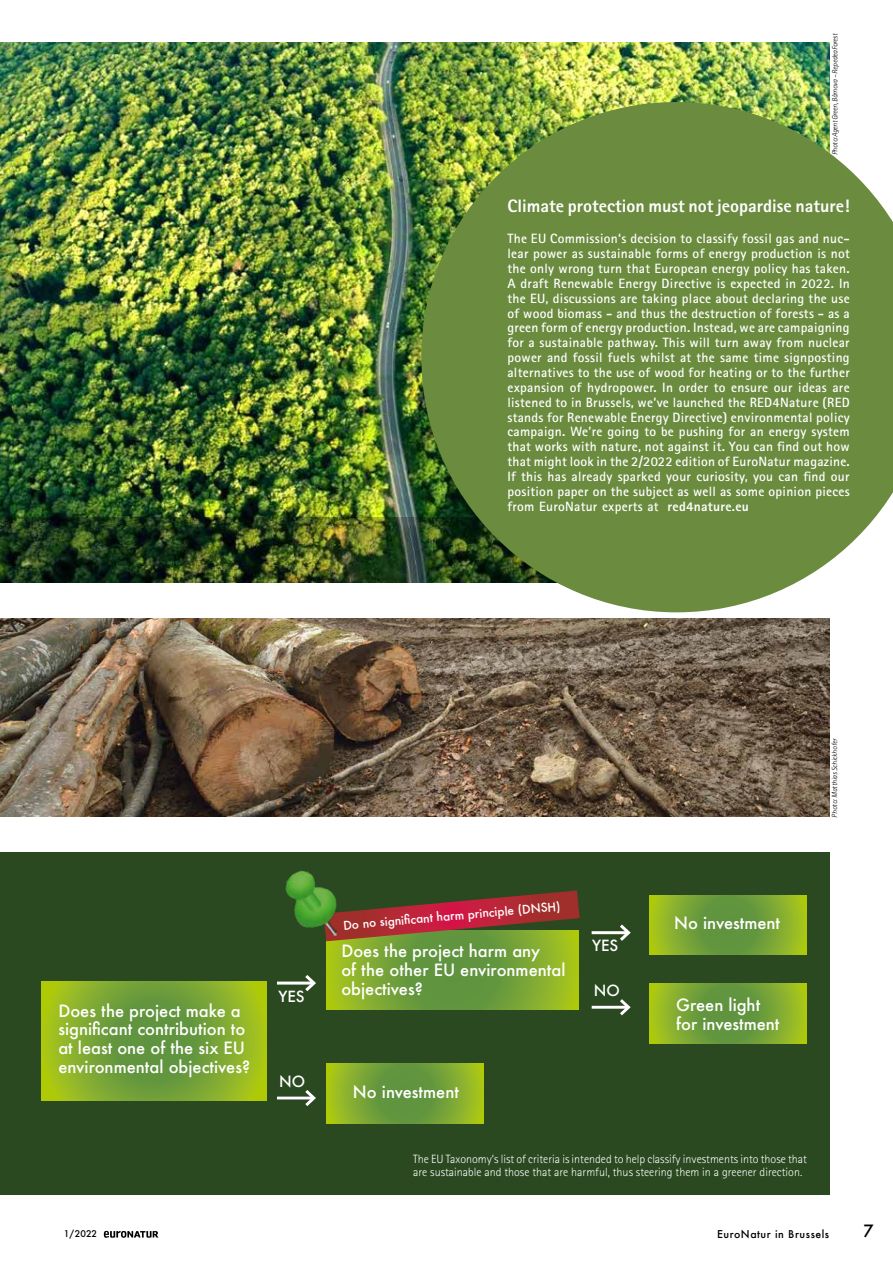
<style>
.page{position:relative;width:893px;height:1263px;background:#fff}
.page>*{position:absolute;margin:0;border:0;box-sizing:border-box;transform-origin:0 0}
.t1{font:800 18px "Rotis Sans Serif";color:#fff}
.t2{font:500 16.5px/18.9px "Futura";color:#fff}
.t3{font:500 16.5px "Futura";color:#000}
.t4{font:500 15px "Futura";color:#fff}
.t5{font:700 13.5px/14.9px "Rotis Sans Serif";letter-spacing:.02em;color:#fff;text-align:justify}
.t6{font:300 12px/13.5px "Rotis Sans Serif";color:#fff}
.t7{font:500 11.85px "Futura";color:#fff}
.t8{font:500 10.5px "Futura";letter-spacing:.05em;color:#000}
.t9{font:500 9px "Futura";color:#000}
.t10{font:italic 300 7.5px "Rotis Sans Serif";letter-spacing:-.03em;color:#000}
.t11{font:italic 300 7.5px "Rotis Sans Serif";letter-spacing:-.01em;color:#000}
.s1{font-weight:800}
</style>
<div class="page">
<svg style="left:104px;top:1231px;width:54px;height:7px"></svg>
<div style="left:0;top:852px;width:829px;height:343px;background:#2b4920"></div>
<img style="left:0;top:516px;width:421px;height:67px">
<img style="left:0;top:43px;width:829px;height:473px">
<svg style="left:421px;top:102px;width:472px;height:510px;background:#73914a"></svg>
<svg style="left:326px;top:942px;width:253px;height:67px;background:#7aa633"></svg>
<svg style="left:41px;top:981px;width:226px;height:119px;background:#7fa930"></svg>
<svg style="left:326px;top:1063px;width:158px;height:60px;background:#7ca732"></svg>
<svg style="left:650px;top:895px;width:157px;height:60px;background:#7ba732"></svg>
<svg style="left:650px;top:983px;width:157px;height:60px;background:#7ba732"></svg>
<hr style="left:277px;top:1096px;width:37px;height:3px;background:#fff">
<svg style="left:302px;top:1090px;width:14px;height:16px"></svg>
<hr style="left:277px;top:981px;width:37px;height:3px;background:#fff">
<svg style="left:302px;top:975px;width:14px;height:17px"></svg>
<hr style="left:592px;top:1006px;width:36px;height:3px;background:#fff">
<svg style="left:617px;top:999px;width:14px;height:17px"></svg>
<hr style="left:592px;top:931px;width:36px;height:3px;background:#fff">
<svg style="left:617px;top:924px;width:14px;height:17px"></svg>
<img style="left:285px;top:870px;width:44px;height:58px">
<img style="left:0;top:618px;width:829px;height:198px">
<svg style="left:323px;top:890px;width:257px;height:52px"></svg>
<p class="t10" style="left:830px;top:155px;width:123px;rotate:-90deg">Photo: Agent Green, Bârnova – Repedea Forest</p>
<h1 class="t1" style="left:507px;top:194px;width:344px">Climate protection must not jeopardise nature!</h1>
<p class="t5" style="left:507px;top:231px;width:344px">The EU Commission‘s decision to classify fossil gas and nuc&shy;lear power as sustainable forms of energy production is not the only wrong turn that European energy policy has taken.<br>A draft Renewable Energy Directive is expected in 2022. In the EU, discussions are taking place about declaring the use of wood biomass - and thus the destruction of forests - as a green form of energy production. Instead, we are campaigning for a sustainable pathway. This will turn away from nuclear power and fossil fuels whilst at the same time signposting alternatives to the use of wood for heating or to the further expansion of hydropower. In order to ensure our ideas are listened to in Brussels, we’ve launched the RED4Nature (RED stands for Renewable Energy Directive) environmental policy campaign. We’re going to be pushing for an energy system that works with nature, not against it. You can find out how that might look in the 2/2022 edition of EuroNatur magazine.<br>If this has already sparked your curiosity, you can find our position paper on the subject as well as some opinion pieces from EuroNatur experts at <span class="s1">red4nature.eu</span></p>
<p class="t2" style="left:58px;top:1001px;width:193px">Does the project make a significant contribution to at least one of the six EU environmental objectives?</p>
<p class="t4" style="left:278px;top:986px;width:28px">YES</p>
<p class="t4" style="left:279px;top:1071px;width:28px">NO</p>
<p class="t11" style="left:830px;top:817px;width:81px;rotate:-90deg">Photo: Matthias Schickhofer</p>
<p class="t7" style="left:343px;top:917px;width:220px;rotate:-5deg">Do no signifi cant harm principle (DNSH)</p>
<p class="t2" style="left:341px;top:941px;width:226px">Does the project harm any<br>of the other EU environmental objectives?</p>
<p class="t4" style="left:592px;top:935px;width:28px">YES</p>
<p class="t4" style="left:594px;top:980px;width:28px">NO</p>
<p class="t2" style="left:353px;top:1082px;width:108px">No investment</p>
<p class="t2" style="left:674px;top:914px;width:108px">No investment</p>
<p class="t2" style="left:676px;top:995px;width:105px">Green light for investment</p>
<p class="t6" style="left:413px;top:1152px;width:395px">The EU Taxonomy‘s list of criteria is intended to help classify investments into those that are sustainable and those that are harmful, thus steering them in a greener direction.</p>
<p class="t9" style="left:64px;top:1228px;width:35px">1/2022</p>
<p class="t3" style="left:863px;top:1220px;width:12px">7</p>
<p class="t8" style="left:717px;top:1226px;width:114px">EuroNatur in Brussels</p>
</div>
